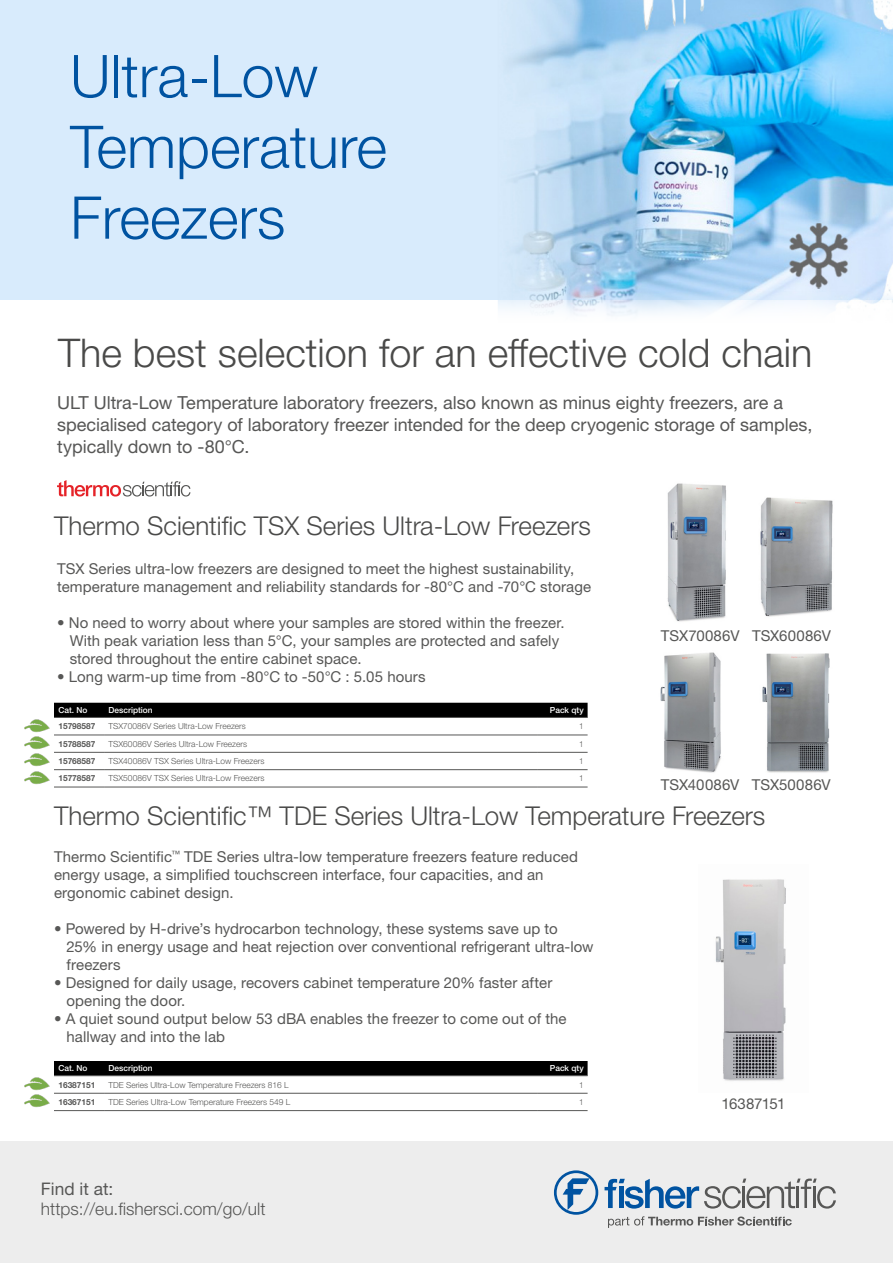
<style>
.page{position:relative;width:893px;height:1263px;background:#fff}
.page>*{position:absolute;margin:0;border:0;box-sizing:border-box;transform-origin:0 0}
.t1{font:300 58.95px "Helvetica Neue LT Std";color:#0053a1}
.t2{font:300 39.6px "Helvetica Neue LTW1 G";color:#4a4a49}
.t3{font:300 25.95px "Helvetica Neue LTW1 G";color:#4a4a49}
.Headline{font:18px/21.6px "Helvetica Neue LT Std";letter-spacing:-.005em;color:#575756}
.t4{font:300 17.4px "Helvetica Neue LT Std";color:#575756}
.t5{font:17.4px "Helvetica Neue LT Std";color:#575756}
.Headline-2{font:15px/18px "Helvetica Neue LT Std";letter-spacing:.005em;color:#575756}
.Headline-3{font:15px "Helvetica Neue LT Std";letter-spacing:-.035em;color:#575756}
.TAB_ref{font:300 8.4px "Helvetica Neue LT Std";color:#575756}
.TAB_entete{font:500 8.4px "Helvetica Neue LT Std";color:#fff}
.TAB_ref-2{font:700 8.4px "Helvetica Neue LT Std";color:#575756}
.TAB_texte{font:300 8.4px "Helvetica Neue LT Std";color:#575756;scale:.95 1}
</style>
<div class="page">
<div style="left:0;top:0;width:893px;height:300px;background:#d8ebfc"></div>
<svg style="left:498px;top:0;width:395px;height:316px"></svg>
<div style="left:0;top:1142px;width:893px;height:121px;background:#ededed"></div>
<svg style="left:554px;top:1170px;width:44px;height:45px"></svg>
<svg style="left:608px;top:1216px;width:184px;height:12px"></svg>
<svg style="left:605px;top:1178px;width:231px;height:30px"></svg>
<div style="left:54px;top:703px;width:534px;height:14px;background:#000"></div>
<hr style="left:54px;top:717px;width:50px;height:1px;background:#575756">
<hr style="left:104px;top:717px;width:434px;height:1px;background:#575756">
<hr style="left:538px;top:717px;width:50px;height:1px;background:#575756">
<hr style="left:54px;top:735px;width:50px;height:1px;background:#575756">
<hr style="left:54px;top:752px;width:50px;height:1px;background:#575756">
<hr style="left:54px;top:769px;width:50px;height:1px;background:#575756">
<hr style="left:54px;top:787px;width:50px;height:1px;background:#575756">
<hr style="left:104px;top:735px;width:434px;height:1px;background:#575756">
<hr style="left:104px;top:752px;width:434px;height:1px;background:#575756">
<hr style="left:104px;top:769px;width:434px;height:1px;background:#575756">
<hr style="left:104px;top:787px;width:434px;height:1px;background:#575756">
<hr style="left:538px;top:735px;width:50px;height:1px;background:#575756">
<hr style="left:538px;top:752px;width:50px;height:1px;background:#575756">
<hr style="left:538px;top:769px;width:50px;height:1px;background:#575756">
<hr style="left:538px;top:787px;width:50px;height:1px;background:#575756">
<div style="left:54px;top:1061px;width:534px;height:14px;background:#000"></div>
<hr style="left:54px;top:1075px;width:50px;height:1px;background:#575756">
<hr style="left:104px;top:1075px;width:434px;height:1px;background:#575756">
<hr style="left:538px;top:1075px;width:50px;height:1px;background:#575756">
<hr style="left:54px;top:1093px;width:50px;height:1px;background:#575756">
<hr style="left:54px;top:1110px;width:50px;height:1px;background:#575756">
<hr style="left:104px;top:1093px;width:434px;height:1px;background:#575756">
<hr style="left:104px;top:1110px;width:434px;height:1px;background:#575756">
<hr style="left:538px;top:1093px;width:50px;height:1px;background:#575756">
<hr style="left:538px;top:1110px;width:50px;height:1px;background:#575756">
<svg style="left:57px;top:480px;width:133px;height:16px"></svg>
<img style="left:760px;top:497px;width:73px;height:120px">
<img style="left:667px;top:483px;width:59px;height:139px">
<img style="left:660px;top:652px;width:61px;height:121px">
<img style="left:762px;top:653px;width:68px;height:120px">
<img style="left:715px;top:879px;width:71px;height:202px">
<img style="left:24px;top:719px;width:26px;height:31px">
<img style="left:24px;top:753px;width:26px;height:14px">
<img style="left:24px;top:1077px;width:26px;height:14px">
<img style="left:24px;top:771px;width:26px;height:14px">
<img style="left:24px;top:1094px;width:26px;height:14px">
<p class="t1" style="left:70px;top:40px;width:249px">Ultra-Low</p>
<p class="t1" style="left:70px;top:111px;width:318px">Temperature</p>
<p class="t1" style="left:70px;top:182px;width:217px">Freezers</p>
<p class="t2" style="left:58px;top:329px;width:756px">The best selection for an effective cold chain</p>
<p class="Headline" style="left:57px;top:392px;width:757px">ULT Ultra-Low Temperature laboratory freezers, also known as minus eighty freezers, are a specialised category of laboratory freezer intended for the deep cryogenic storage of samples, typically down to -80°C.</p>
<p class="t3" style="left:54px;top:510px;width:538px">Thermo Scientific TSX Series Ultra-Low Freezers</p>
<p class="Headline-2" style="left:57px;top:560px;width:535px">TSX Series ultra-low freezers are designed to meet the highest sustainability, temperature management and reliability standards for -80°C and -70°C storage</p>
<p class="Headline-2" style="left:70px;top:614px;width:496px;text-indent:-13px">• No need to worry about where your samples are stored within the freezer.<br>With peak variation less than 5°C, your samples are protected and safely stored throughout the entire cabinet space.</p>
<p class="Headline-2" style="left:57px;top:668px;width:370px">• Long warm-up time from -80°C to -50°C : 5.05 hours</p>
<p class="TAB_entete" style="left:58px;top:705px;width:31px">Cat. No</p>
<p class="TAB_entete" style="left:108px;top:705px;width:46px">Description</p>
<p class="TAB_entete" style="left:550px;top:705px;width:35px">Pack qty</p>
<p class="TAB_ref-2" style="left:58px;top:721px;width:39px">15798587</p>
<p class="TAB_ref" style="left:108px;top:721px;width:139px">TSX70086V Series Ultra-Low Freezers</p>
<p class="TAB_texte" style="left:579px;top:721px;width:6px">1</p>
<p class="TAB_ref-2" style="left:58px;top:738px;width:39px">15788587</p>
<p class="TAB_ref" style="left:108px;top:738px;width:140px">TSX60086V Series Ultra-Low Freezers</p>
<p class="TAB_texte" style="left:579px;top:738px;width:6px">1</p>
<p class="TAB_ref-2" style="left:58px;top:756px;width:39px">15768587</p>
<p class="TAB_ref" style="left:108px;top:756px;width:158px">TSX40086V TSX Series Ultra-Low Freezers</p>
<p class="TAB_texte" style="left:579px;top:756px;width:6px">1</p>
<p class="TAB_ref-2" style="left:58px;top:773px;width:39px">15778587</p>
<p class="TAB_ref" style="left:108px;top:773px;width:158px">TSX50086V TSX Series Ultra-Low Freezers</p>
<p class="TAB_texte" style="left:579px;top:773px;width:6px">1</p>
<p class="Headline-2" style="left:661px;top:626px;width:172px">TSX70086V TSX60086V</p>
<p class="Headline-2" style="left:661px;top:776px;width:171px">TSX40086V TSX50086V</p>
<p class="t3" style="left:54px;top:800px;width:713px">Thermo Scientific™ TDE Series Ultra-Low Temperature Freezers</p>
<p class="Headline-2" style="left:54px;top:848px;width:526px">Thermo Scientific<sup>™</sup> TDE Series ultra-low temperature freezers feature reduced energy usage, a simplified touchscreen interface, four capacities, and an ergonomic cabinet design.</p>
<p class="Headline-2" style="left:67px;top:920px;width:529px;text-indent:-13px">• Powered by H-drive’s hydrocarbon technology, these systems save up to<br>25% in energy usage and heat rejection over conventional refrigerant ultra-low freezers</p>
<p class="Headline-2" style="left:67px;top:974px;width:487px;text-indent:-13px">• Designed for daily usage, recovers cabinet temperature 20% faster after opening the door.</p>
<p class="Headline-2" style="left:67px;top:1010px;width:502px;text-indent:-13px">• A quiet sound output below 53 dBA enables the freezer to come out of the hallway and into the lab</p>
<p class="TAB_entete" style="left:58px;top:1063px;width:31px">Cat. No</p>
<p class="TAB_entete" style="left:108px;top:1063px;width:46px">Description</p>
<p class="TAB_entete" style="left:550px;top:1063px;width:35px">Pack qty</p>
<p class="TAB_ref-2" style="left:58px;top:1079px;width:39px">16387151</p>
<p class="TAB_ref" style="left:108px;top:1079px;width:182px">TDE Series Ultra-Low Temperature Freezers 816 L</p>
<p class="TAB_texte" style="left:579px;top:1079px;width:6px">1</p>
<p class="TAB_ref-2" style="left:58px;top:1097px;width:39px">16367151</p>
<p class="TAB_ref" style="left:108px;top:1097px;width:183px">TDE Series Ultra-Low Temperature Freezers 549 L</p>
<p class="TAB_texte" style="left:579px;top:1097px;width:6px">1</p>
<p class="t5" style="left:41px;top:1178px;width:74px">Find it at:</p>
<p class="t4" style="left:41px;top:1198px;width:226px">https://eu.fishersci.com/go/ult</p>
<p class="Headline-3" style="left:721px;top:1094px;width:65px">16387151</p>
</div>
